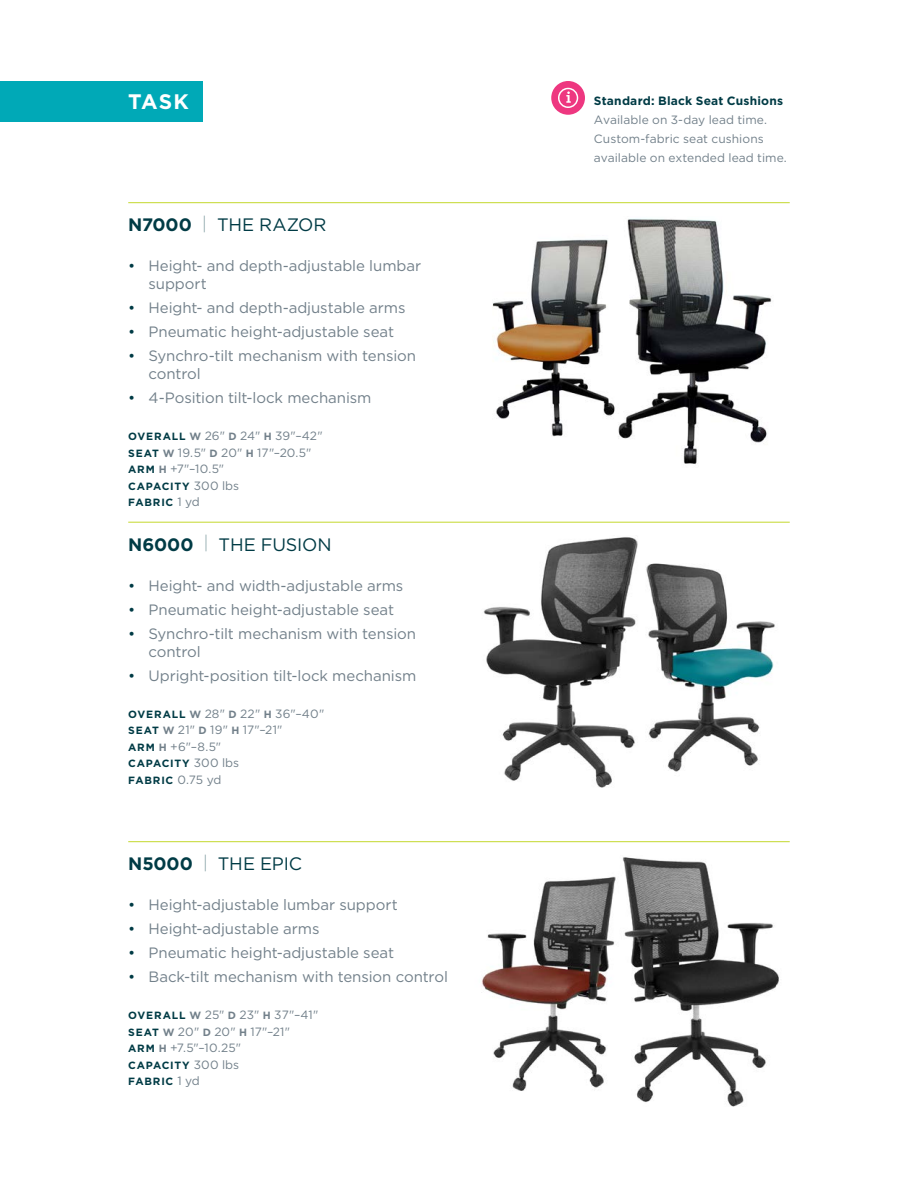
<style>
.page{position:relative;width:918px;height:1188px;background:#fff}
.page>*{position:absolute;margin:0;border:0;box-sizing:border-box;transform-origin:0 0}
.t1{font:700 21px "Gotham";color:#fff}
.t2{font:18px "Gotham";letter-spacing:-.01em;color:#003b45}
.t3{font:15px/18px "Gotham";letter-spacing:-.005em;color:#72808a}
.t4{font:12px/16.5px "Gotham";letter-spacing:.005em;color:#72808a}
.t5{font:700 12px "Gotham";letter-spacing:.015em;color:#003b45}
.t6{font:700 10.5px/16.5px "Gotham";letter-spacing:.07em;color:#003b45}
.s1{font-weight:700}
.s2{font-weight:100}
.s3{color:#003b45}
.s4{font-weight:700;font-size:10.5px;color:#003b45}
.s5{font-weight:700;font-size:10.5px}
.s6{font-weight:400;font-size:12px;color:#72808a}
</style>
<div class="page">
<div style="left:0;top:81px;width:203px;height:41px;background:#00a9b7"></div>
<hr style="left:128px;top:522px;width:662px;height:1px;background:#c4d82e">
<img style="left:666px;top:564px;width:109px;height:208px">
<hr style="left:128px;top:202px;width:662px;height:1px;background:#c4d82e">
<hr style="left:128px;top:841px;width:662px;height:1px;background:#c4d82e">
<img style="left:492px;top:239px;width:92px;height:198px">
<img style="left:481px;top:879px;width:105px;height:212px">
<div style="left:551px;top:81px;width:34px;height:34px;background:#ee3780;border-radius:50%"></div>
<svg style="left:558px;top:88px;width:20px;height:20px"></svg>
<img style="left:584px;top:218px;width:188px;height:247px">
<img style="left:483px;top:537px;width:183px;height:251px">
<img style="left:586px;top:857px;width:193px;height:250px">
<h1 class="t1" style="left:128px;top:89px;width:62px">TASK</h1>
<p class="t2" style="left:128px;top:215px;width:200px"><span class="s1">N7000</span> <span class="s2">|</span> THE RAZOR</p>
<p class="t3" style="left:148px;top:257px;width:274px;text-indent:-20px"><span class="s3">•</span> Height- and depth-adjustable lumbar support</p>
<p class="t3" style="left:128px;top:299px;width:279px"><span class="s3">•</span> Height- and depth-adjustable arms</p>
<p class="t3" style="left:128px;top:323px;width:267px"><span class="s3">•</span> Pneumatic height-adjustable seat</p>
<p class="t3" style="left:148px;top:347px;width:269px;text-indent:-20px"><span class="s3">•</span> Synchro-tilt mechanism with tension control</p>
<p class="t3" style="left:128px;top:389px;width:245px"><span class="s3">•</span> 4-Position tilt-lock mechanism</p>
<p class="t4" style="left:128px;top:428px;width:196px"><span class="s4">OVERALL</span> <span class="s5">W</span> 26" <span class="s5">D</span> 24" <span class="s5">H</span> 39"–42"<br><span class="s4">SEAT</span> <span class="s5">W</span> 19.5" <span class="s5">D</span> 20" <span class="s5">H</span> 17"–20.5"<br><span class="s4">ARM</span> <span class="s5">H</span> +7"–10.5"</p>
<p class="t6" style="left:128px;top:478px;width:112px">CAPACITY <span class="s6">300 lbs<br></span>FABRIC <span class="s6">1 yd</span></p>
<p class="t2" style="left:128px;top:535px;width:205px"><span class="s1">N6000</span> <span class="s2">|</span> THE FUSION</p>
<p class="t3" style="left:128px;top:576px;width:277px"><span class="s3">•</span> Height- and width-adjustable arms</p>
<p class="t3" style="left:128px;top:600px;width:267px"><span class="s3">•</span> Pneumatic height-adjustable seat</p>
<p class="t3" style="left:148px;top:624px;width:269px;text-indent:-20px"><span class="s3">•</span> Synchro-tilt mechanism with tension control</p>
<p class="t3" style="left:128px;top:666px;width:290px"><span class="s3">•</span> Upright-position tilt-lock mechanism</p>
<p class="t4" style="left:128px;top:705px;width:198px"><span class="s4">OVERALL</span> <span class="s5">W</span> 28" <span class="s5">D</span> 22" <span class="s5">H</span> 36"–40"<br><span class="s4">SEAT</span> <span class="s5">W</span> 21" <span class="s5">D</span> 19" <span class="s5">H</span> 17"–21"<br><span class="s4">ARM</span> <span class="s5">H</span> +6"–8.5"</p>
<p class="t6" style="left:128px;top:755px;width:112px">CAPACITY <span class="s6">300 lbs<br></span>FABRIC <span class="s6">0.75 yd</span></p>
<p class="t2" style="left:128px;top:854px;width:175px"><span class="s1">N5000</span> <span class="s2">|</span> THE EPIC</p>
<p class="t3" style="left:128px;top:896px;width:271px"><span class="s3">•</span> Height-adjustable lumbar support</p>
<p class="t3" style="left:128px;top:920px;width:193px"><span class="s3">•</span> Height-adjustable arms</p>
<p class="t3" style="left:128px;top:944px;width:267px"><span class="s3">•</span> Pneumatic height-adjustable seat</p>
<p class="t3" style="left:128px;top:968px;width:321px"><span class="s3">•</span> Back-tilt mechanism with tension control</p>
<p class="t4" style="left:128px;top:1007px;width:192px"><span class="s4">OVERALL</span> <span class="s5">W</span> 25" <span class="s5">D</span> 23" <span class="s5">H</span> 37"–41"<br><span class="s4">SEAT</span> <span class="s5">W</span> 20" <span class="s5">D</span> 20" <span class="s5">H</span> 17"–21"<br><span class="s4">ARM</span> <span class="s5">H</span> +7.5"–10.25"</p>
<p class="t6" style="left:128px;top:1057px;width:112px">CAPACITY <span class="s6">300 lbs<br></span>FABRIC <span class="s6">1 yd</span></p>
<p class="t5" style="left:594px;top:93px;width:191px">Standard: Black Seat Cushions</p>
<p class="t4" style="left:594px;top:110px;width:194px;line-height:19.2px">Available on 3-day lead time.<br>Custom-fabric seat cushions available on extended lead time.</p>
</div>
